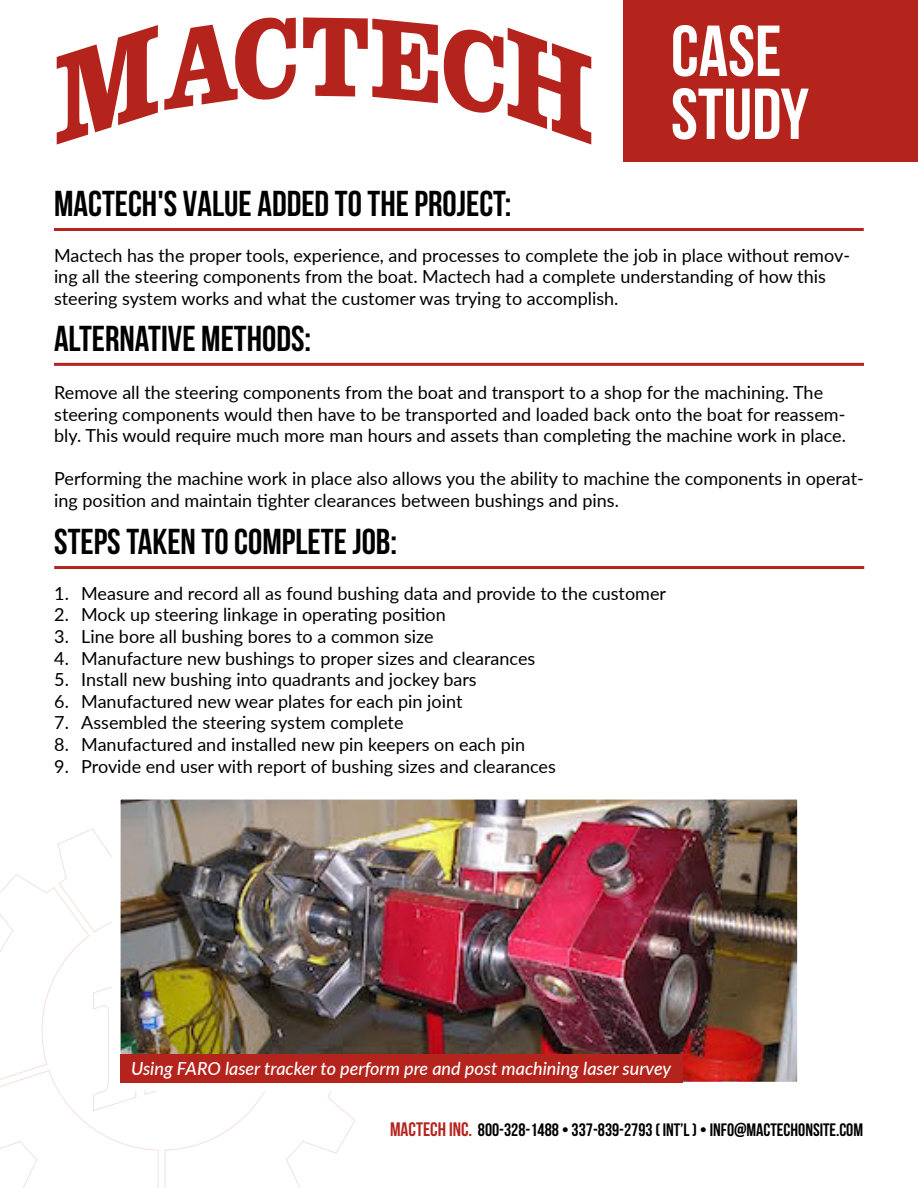
<style>
.page{position:relative;width:918px;height:1188px;background:#fff}
.page>*{position:absolute;margin:0;border:0;box-sizing:border-box;transform-origin:0 0}
.t1{font:72px/63px "Bebas Neue";color:#fff}
.t2{font:36px "Bebas Neue";color:#000}
.t3{font:18px/21.6px "Lato";color:#000}
.t4{font:18px "Bebas Neue";color:#000}
.t5{font:italic 500 18px "Lato";color:#fff}
.s1{font-size:19.5px;color:#b5231d}
</style>
<div class="page">
<div style="left:623px;top:0;width:295px;height:162px;background:#b5241c"></div>
<svg style="left:57px;top:25px;width:101px;height:120px"></svg>
<svg style="left:164px;top:18px;width:132px;height:92px"></svg>
<svg style="left:303px;top:17px;width:135px;height:86px"></svg>
<svg style="left:444px;top:28px;width:147px;height:117px"></svg>
<svg style="left:0;top:828px;width:356px;height:360px"></svg>
<hr style="left:54px;top:363px;width:810px;height:3px;background:#b5231d">
<hr style="left:54px;top:566px;width:810px;height:3px;background:#b5231d">
<img style="left:122px;top:801px;width:674px;height:280px">
<div style="left:112px;top:791px;width:694px;height:300px;border:9px solid #fff"></div>
<div style="left:121px;top:1054px;width:562px;height:28px;background:#b5231d"></div>
<hr style="left:54px;top:228px;width:810px;height:3px;background:#b5231d">
<h1 class="t1" style="left:671px;top:19px;width:140px">CASE<br>STUDY</h1>
<h2 class="t2" style="left:54px;top:184px;width:459px">MACTECH'S VALUE ADDED TO THE PROJECT:</h2>
<p class="t3" style="left:54px;top:244px;width:798px">Mactech has the proper tools, experience, and processes to complete the job in place without remov&shy;ing all the steering components from the boat. Mactech had a complete understanding of how this steering system works and what the customer was trying to accomplish.</p>
<h2 class="t2" style="left:54px;top:319px;width:259px">ALTERNATIVE METHODS:</h2>
<p class="t3" style="left:54px;top:381px;width:793px">Remove all the steering components from the boat and transport to a shop for the machining. The steering components would then have to be transported and loaded back onto the boat for reassem&shy;bly. This would require much more man hours and assets than completing the machine work in place.</p>
<p class="t3" style="left:54px;top:467px;width:811px">Performing the machine work in place also allows you the ability to machine the components in operat&shy;ing position and maintain tighter clearances between bushings and pins.</p>
<h2 class="t2" style="left:54px;top:522px;width:345px">STEPS TAKEN TO COMPLETE JOB:</h2>
<p class="t3" style="left:54px;top:582px;width:613px">1. Measure and record all as found bushing data and provide to the customer</p>
<p class="t3" style="left:54px;top:603px;width:393px">2. Mock up steering linkage in operating position</p>
<p class="t3" style="left:54px;top:625px;width:381px">3. Line bore all bushing bores to a common size</p>
<p class="t3" style="left:54px;top:646px;width:483px">4. Manufacture new bushings to proper sizes and clearances</p>
<p class="t3" style="left:54px;top:668px;width:424px">5. Install new bushing into quadrants and jockey bars</p>
<p class="t3" style="left:54px;top:690px;width:410px">6. Manufactured new wear plates for each pin joint</p>
<p class="t3" style="left:54px;top:711px;width:351px">7. Assembled the steering system complete</p>
<p class="t3" style="left:54px;top:733px;width:473px">8. Manufactured and installed new pin keepers on each pin</p>
<p class="t3" style="left:54px;top:754px;width:503px">9. Provide end user with report of bushing sizes and clearances</p>
<p class="t5" style="left:131px;top:1055px;width:542px">Using FARO laser tracker to perform pre and post machining laser survey</p>
<p class="t4" style="left:390px;top:1119px;width:475px"><span class="s1">MACTECH INC.</span> 800-328-1488 • 337-839-2793 ( INT’L ) • INFO@MACTECHONSITE.COM</p>
</div>
